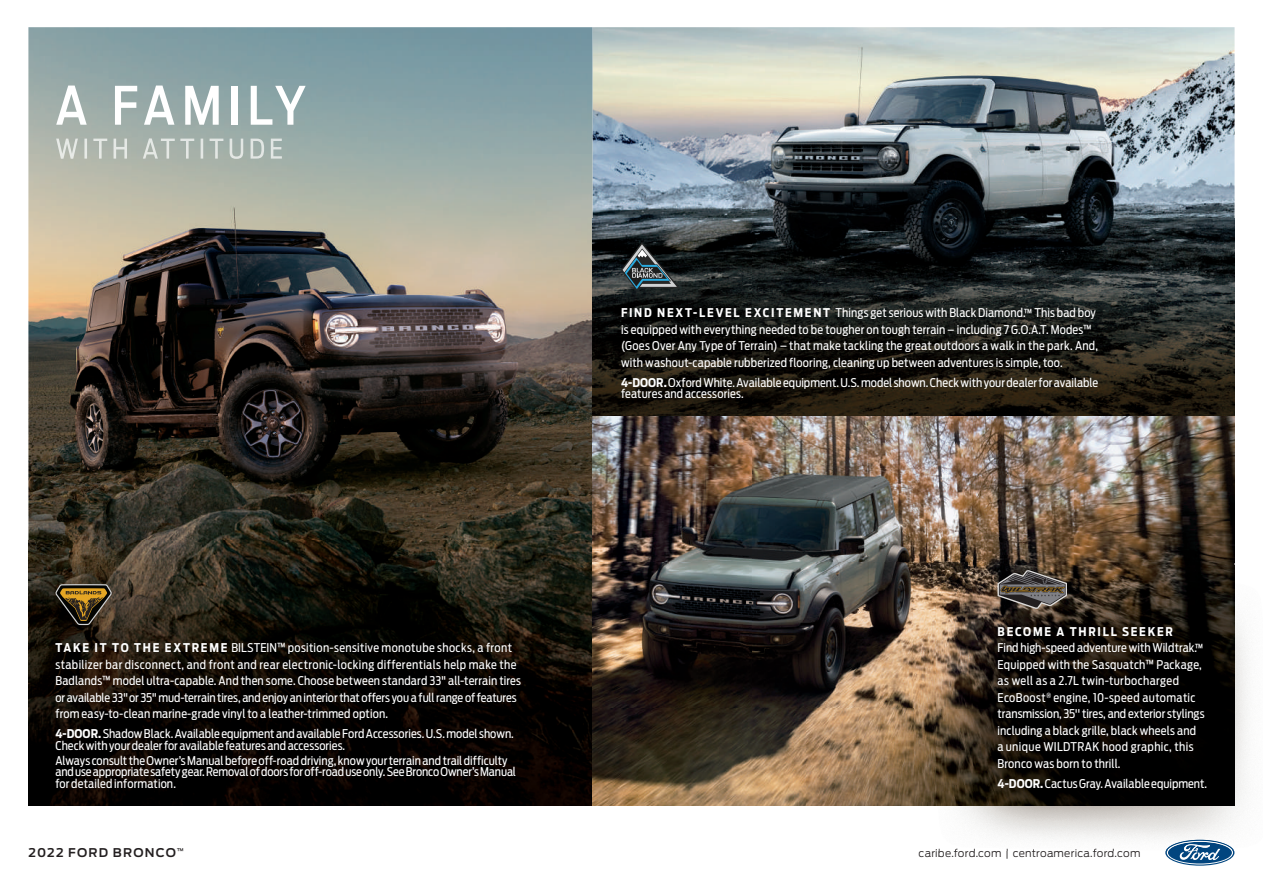
<style>
.page{position:relative;width:1263px;height:893px;background:#fff}
.page>*{position:absolute;margin:0;border:0;box-sizing:border-box;transform-origin:0 0}
.t1{font:500 52.5px "Ford Antenna Cond";letter-spacing:.115em;color:#fff}
.t2{font:12px/16.5px "Ford Antenna Cond";letter-spacing:.005em;color:#fff}
.t3{font:600 12px "Ford Antenna";letter-spacing:.11em;color:#231f20}
.t4{font:300 10.5px "Ford Antenna";letter-spacing:.015em;color:#231f20}
.s1{font-weight:700}
.s2{font-weight:500;font-size:9.75px}
</style>
<div class="page">
<img style="left:592px;top:27px;width:642px;height:191px">
<img style="left:28px;top:27px;width:564px;height:513px">
<img style="left:28px;top:540px;width:564px;height:266px">
<img style="left:592px;top:218px;width:642px;height:344px">
<img style="left:592px;top:416px;width:345px;height:146px">
<img style="left:592px;top:562px;width:321px;height:244px">
<img style="left:913px;top:562px;width:321px;height:49px">
<img style="left:913px;top:611px;width:24px;height:195px">
<svg style="left:55px;top:584px;width:57px;height:41px;background:#594726"></svg>
<svg style="left:621px;top:243px;width:58px;height:47px;background:#394448"></svg>
<svg style="left:1165px;top:840px;width:69px;height:26px"></svg>
<img style="left:938px;top:565px;width:310px;height:284px">
<img style="left:937px;top:565px;width:297px;height:241px">
<img style="left:1166px;top:840px;width:68px;height:10px">
<svg style="left:1167px;top:841px;width:66px;height:23px"></svg>
<img style="left:1167px;top:841px;width:65px;height:9px">
<img style="left:938px;top:849px;width:176px;height:1px">
<svg style="left:997px;top:570px;width:70px;height:39px;background:#57504a"></svg>
<img style="left:56px;top:138px;width:226px;height:21px">
<h1 class="t1" style="left:55px;top:60px;width:252px">A FAMILY</h1>
<p class="t2" style="left:55px;top:638px;width:467px"><span class="s1">TAKE IT TO THE EXTREME</span> BILSTEIN<span class="s2">™</span> position-sensitive monotube shocks, a front stabilizer bar disconnect, and front and rear electronic-locking differentials help make the Badlands<span class="s2">™</span> model ultra-capable. And then some. Choose between standard 33" all-terrain tires or available 33" or 35" mud-terrain tires, and enjoy an interior that offers you a full range of features from easy-to-clean marine-grade vinyl to a leather-trimmed option.</p>
<p class="t2" style="left:55px;top:726px;width:460px;line-height:11.7px"><span class="s1">4-DOOR.</span> Shadow Black. Available equipment and available Ford Accessories. U.S. model shown.<br>Check with your dealer for available features and accessories.</p>
<p class="t2" style="left:55px;top:753px;width:462px;line-height:11.7px">Always consult the Owner’s Manual before off-road driving, know your terrain and trail difficulty and use appropriate safety gear. Removal of doors for off-road use only. See Bronco Owner’s Manual for detailed information.</p>
<p class="t2" style="left:621px;top:303px;width:478px"><span class="s1">FIND NEXT-LEVEL EXCITEMENT</span> Things get serious with Black Diamond.<span class="s2">™</span> This bad boy is equipped with everything needed to be tougher on tough terrain – including 7 G.O.A.T. Modes<span class="s2">™ </span>(Goes Over Any Type of Terrain) – that make tackling the great outdoors a walk in the park. And, with washout-capable rubberized flooring, cleaning up between adventures is simple, too.</p>
<p class="t2" style="left:621px;top:375px;width:479px;line-height:11.7px"><span class="s1">4-DOOR.</span> Oxford White. Available equipment. U.S. model shown. Check with your dealer for available features and accessories.</p>
<p class="t2" style="left:997px;top:622px;width:209px"><span class="s1">BECOME A THRILL SEEKER<br></span>Find high-speed adventure with Wildtrak.<span class="s2">™ </span>Equipped with the Sasquatch<span class="s2">™</span> Package, as well as a 2.7L twin-turbocharged EcoBoost<sup>®</sup> engine, 10-speed automatic transmission, 35'' tires, and exterior stylings including a black grille, black wheels and a unique WILDTRAK hood graphic, this Bronco was born to thrill.</p>
<p class="t2" style="left:997px;top:774px;width:211px"><span class="s1">4-DOOR.</span> Cactus Gray. Available equipment.</p>
<p class="t3" style="left:28px;top:842px;width:157px">2022 FORD BRONCO<sup>™</sup></p>
<p class="t4" style="left:918px;top:844px;width:223px">caribe.ford.com | centroamerica.ford.com</p>
</div>
